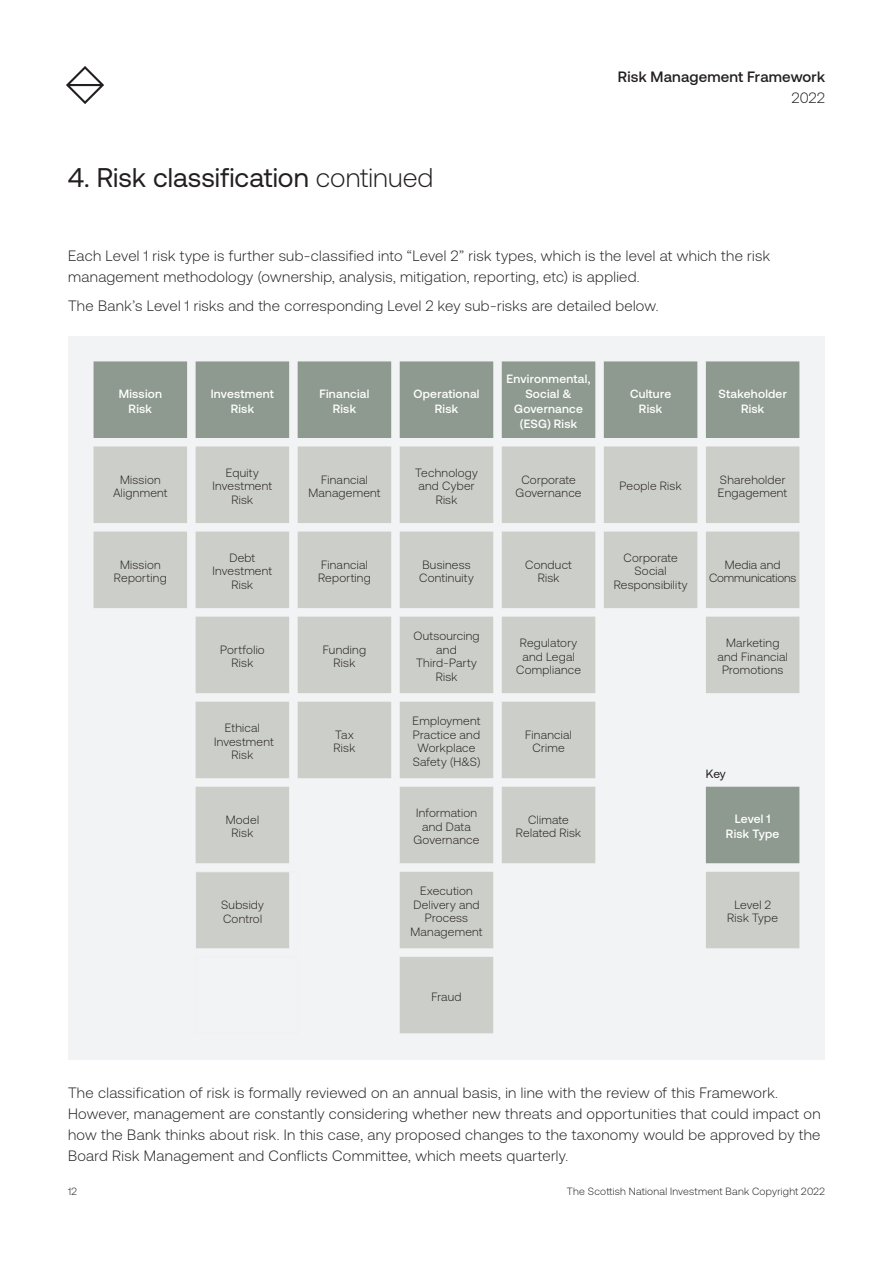
<style>
.page{position:relative;width:893px;height:1263px;background:#fff}
.page>*{position:absolute;margin:0;border:0;box-sizing:border-box;transform-origin:0 0}
.t1{font:27px "Aeonik";letter-spacing:.005em;color:#231f20}
.t2{font:300 15px/21px "Aeonik";letter-spacing:.02em;color:#231f20}
.t3{font:500 15px "Aeonik";letter-spacing:.01em;color:#231f20}
.t4{font:300 12px/13.5px "Aeonik";letter-spacing:.02em;color:#231f20;text-align:center}
.t5{font:500 12px/15px "Aeonik";letter-spacing:.02em;color:#fff;text-align:center}
.t6{font:300 12px/13.5px "Aeonik";letter-spacing:-.005em;color:#231f20;text-align:center}
.t7{font:12px "Aeonik";color:#231f20}
.t8{font:300 10.5px "Aeonik";letter-spacing:.025em;color:#231f20}
.s1{font-weight:300}
</style>
<div class="page">
<svg style="left:66px;top:66px;width:38px;height:38px"></svg>
<div style="left:68px;top:336px;width:757px;height:723px;background:#f2f3f4"></div>
<svg style="left:94px;top:361px;width:705px;height:77px;background:#95a096"></svg>
<svg style="left:94px;top:446px;width:705px;height:587px;fill:#cccec9"></svg>
<hr style="left:195px;top:871px;width:94px;height:1px;background:#edf2f5">
<hr style="left:195px;top:872px;width:1px;height:76px;background:#edf2f5">
<hr style="left:297px;top:872px;width:1px;height:76px;background:#edf2f5">
<hr style="left:195px;top:956px;width:94px;height:1px;background:#edf2f5">
<hr style="left:195px;top:957px;width:1px;height:76px;background:#edf2f5">
<hr style="left:297px;top:957px;width:1px;height:75px;background:#edf2f5">
<hr style="left:195px;top:1033px;width:94px;height:1px;background:#edf2f5">
<h1 class="t1" style="left:68px;top:162px;width:367px">4. Risk classification <span class="s1">continued</span></h1>
<p class="t3" style="left:618px;top:68px;width:209px">Risk Management Framework</p>
<p class="t2" style="left:792px;top:87px;width:35px">2022</p>
<p class="t2" style="left:68px;top:245px;width:704px">Each Level 1 risk type is further sub-classified into “Level 2” risk types, which is the level at which the risk management methodology (ownership, analysis, mitigation, reporting, etc) is applied.</p>
<p class="t2" style="left:68px;top:295px;width:592px">The Bank’s Level 1 risks and the corresponding Level 2 key sub-risks are detailed below.</p>
<p class="t5" style="left:119px;top:386px;width:45px">Mission<br>Risk</p>
<p class="t5" style="left:211px;top:386px;width:65px">Investment<br>Risk</p>
<p class="t5" style="left:319px;top:386px;width:51px">Financial<br>Risk</p>
<p class="t5" style="left:413px;top:386px;width:68px">Operational<br>Risk</p>
<p class="t5" style="left:507px;top:371px;width:85px">Environmental,<br>Social &amp;<br>Governance (ESG) Risk</p>
<p class="t5" style="left:630px;top:386px;width:43px">Culture<br>Risk</p>
<p class="t5" style="left:718px;top:386px;width:70px">Stakeholder<br>Risk</p>
<p class="t4" style="left:113px;top:473px;width:56px">Mission<br>Alignment</p>
<p class="t4" style="left:213px;top:466px;width:61px">Equity<br>Investment<br>Risk</p>
<p class="t4" style="left:308px;top:473px;width:74px">Financial<br>Management</p>
<p class="t4" style="left:415px;top:466px;width:64px">Technology and Cyber<br>Risk</p>
<p class="t4" style="left:516px;top:473px;width:67px">Corporate<br>Governance</p>
<p class="t4" style="left:620px;top:479px;width:63px">People Risk</p>
<p class="t4" style="left:718px;top:473px;width:71px;text-align:left">Shareholder<br>Engagement</p>
<p class="t4" style="left:114px;top:558px;width:54px">Mission<br>Reporting</p>
<p class="t4" style="left:213px;top:551px;width:61px">Debt<br>Investment<br>Risk</p>
<p class="t4" style="left:318px;top:558px;width:54px;text-align:left">Financial<br>Reporting</p>
<p class="t4" style="left:419px;top:558px;width:56px;text-align:left">Business<br>Continuity</p>
<p class="t4" style="left:525px;top:558px;width:48px">Conduct<br>Risk</p>
<p class="t4" style="left:614px;top:551px;width:75px">Corporate<br>Social<br>Responsibility</p>
<p class="t6" style="left:709px;top:558px;width:89px">Media and<br>Communications</p>
<p class="t4" style="left:220px;top:643px;width:46px">Portfolio<br>Risk</p>
<p class="t4" style="left:323px;top:643px;width:45px">Funding<br>Risk</p>
<p class="t4" style="left:214px;top:721px;width:61px">Ethical<br>Investment<br>Risk</p>
<p class="t4" style="left:334px;top:728px;width:23px;text-align:left">Tax<br>Risk</p>
<p class="t4" style="left:413px;top:629px;width:68px">Outsourcing and<br>Third-Party<br>Risk</p>
<p class="t4" style="left:516px;top:636px;width:66px">Regulatory and Legal<br>Compliance</p>
<p class="t4" style="left:717px;top:636px;width:72px">Marketing and Financial<br>Promotions</p>
<p class="t4" style="left:413px;top:714px;width:69px">Employment<br>Practice and<br>Workplace<br>Safety (H&amp;S)</p>
<p class="t4" style="left:525px;top:728px;width:48px">Financial<br>Crime</p>
<p class="t7" style="left:706px;top:767px;width:21px">Key</p>
<p class="t4" style="left:226px;top:813px;width:35px">Model<br>Risk</p>
<p class="t4" style="left:413px;top:806px;width:67px">Information and Data<br>Governance</p>
<p class="t4" style="left:516px;top:813px;width:67px">Climate<br>Related Risk</p>
<p class="t5" style="left:726px;top:811px;width:55px">Level 1<br>Risk Type</p>
<p class="t4" style="left:221px;top:898px;width:44px;text-align:left">Subsidy<br>Control</p>
<p class="t4" style="left:410px;top:884px;width:74px">Execution<br>Delivery and<br>Process<br>Management</p>
<p class="t4" style="left:431px;top:990px;width:32px">Fraud</p>
<p class="t4" style="left:727px;top:898px;width:52px">Level 2<br>Risk Type</p>
<p class="t2" style="left:68px;top:1083px;width:754px">The classification of risk is formally reviewed on an annual basis, in line with the review of this Framework.<br>However, management are constantly considering whether new threats and opportunities that could impact on how the Bank thinks about risk. In this case, any proposed changes to the taxonomy would be approved by the Board Risk Management and Conflicts Committee, which meets quarterly.</p>
<p class="t8" style="left:68px;top:1185px;width:10px">12</p>
<p class="t8" style="left:567px;top:1185px;width:259px">The Scottish National Investment Bank Copyright 2022</p>
</div>
